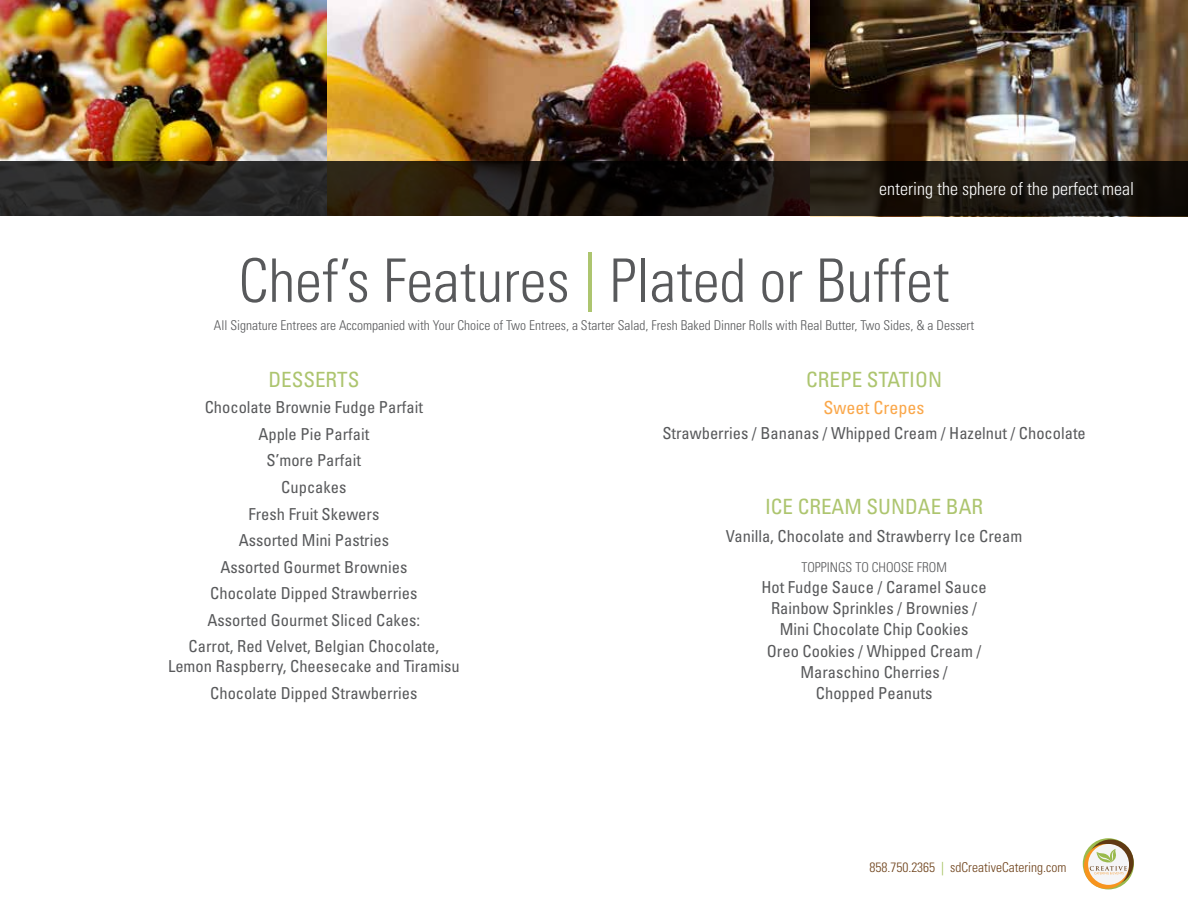
<style>
.page{position:relative;width:1188px;height:918px;background:#fff}
.page>*{position:absolute;margin:0;border:0;box-sizing:border-box;transform-origin:0 0}
.t1{font:300 condensed 60px "Univers";color:#58595b}
.t2{font:condensed 21px "Univers";color:#adc56f}
.t3{font:300 condensed 18px "Univers";color:#fff}
.t4{font:condensed 18px "Univers";color:#faa74a}
.t5{font:condensed 16.5px/26.5px "Univers";color:#58595b;text-align:center}
.t6{font:300 condensed 13.5px "Univers";color:#58595b}
.t7{font:300 condensed 13.5px "Univers";color:#6e421b}
.s1{color:#adc56f}
.s2{color:#9aba4d}
</style>
<div class="page">
<svg style="left:1083px;top:838px;width:51px;height:51px"></svg>
<svg style="left:1088px;top:839px;width:46px;height:46px"></svg>
<svg style="left:1084px;top:844px;width:45px;height:45px"></svg>
<div style="left:1088px;top:844px;width:41px;height:41px;background:#f5f5f6;border-radius:50%"></div>
<svg style="left:1090px;top:849px;width:37px;height:25px"></svg>
<img style="left:326px;top:0;width:862px;height:217px">
<img style="left:0;top:0;width:326px;height:161px">
<svg style="left:0;top:161px;width:1188px;height:55px;background:#1f1913"></svg>
<p class="t3" style="left:879px;top:177px;width:256px">entering the sphere of the perfect meal</p>
<h1 class="t1" style="left:239px;top:245px;width:712px">Chef’s Features <span class="s1">|</span> Plated or Buffet</h1>
<p class="t6" style="left:214px;top:317px;width:762px">All Signature Entrees are Accompanied with Your Choice of Two Entrees, a Starter Salad, Fresh Baked Dinner Rolls with Real Butter, Two Sides, &amp; a Dessert</p>
<p class="t2" style="left:268px;top:366px;width:93px">DESSERTS</p>
<p class="t5" style="left:189px;top:394px;width:252px">Chocolate Brownie Fudge Parfait<br>Apple Pie Parfait<br>S’more Parfait<br>Cupcakes<br>Fresh Fruit Skewers<br>Assorted Mini Pastries<br>Assorted Gourmet Brownies<br>Chocolate Dipped Strawberries<br>Assorted Gourmet Sliced Cakes:<br>Carrot, Red Velvet, Belgian Chocolate,</p>
<p class="t5" style="left:168px;top:653px;width:293px">Lemon Raspberry, Cheesecake and Tiramisu<br>Chocolate Dipped Strawberries</p>
<p class="t2" style="left:806px;top:366px;width:137px">CREPE STATION</p>
<p class="t4" style="left:824px;top:397px;width:102px">Sweet Crepes</p>
<p class="t5" style="left:662px;top:419px;width:425px">Strawberries / Bananas / Whipped Cream / Hazelnut / Chocolate</p>
<p class="t2" style="left:765px;top:493px;width:220px">ICE CREAM SUNDAE BAR</p>
<p class="t5" style="left:726px;top:522px;width:298px">Vanilla, Chocolate and Strawberry Ice Cream</p>
<p class="t6" style="left:801px;top:559px;width:147px">TOPPINGS TO CHOOSE FROM</p>
<p class="t5" style="left:761px;top:576px;width:227px;line-height:21.1px">Hot Fudge Sauce / Caramel Sauce<br>Rainbow Sprinkles / Brownies /<br>Mini Chocolate Chip Cookies<br>Oreo Cookies / Whipped Cream /<br>Maraschino Cherries /<br>Chopped Peanuts</p>
<p class="t7" style="left:869px;top:859px;width:199px">858.750.2365 <span class="s2">|</span> sdCreativeCatering.com</p>
</div>
